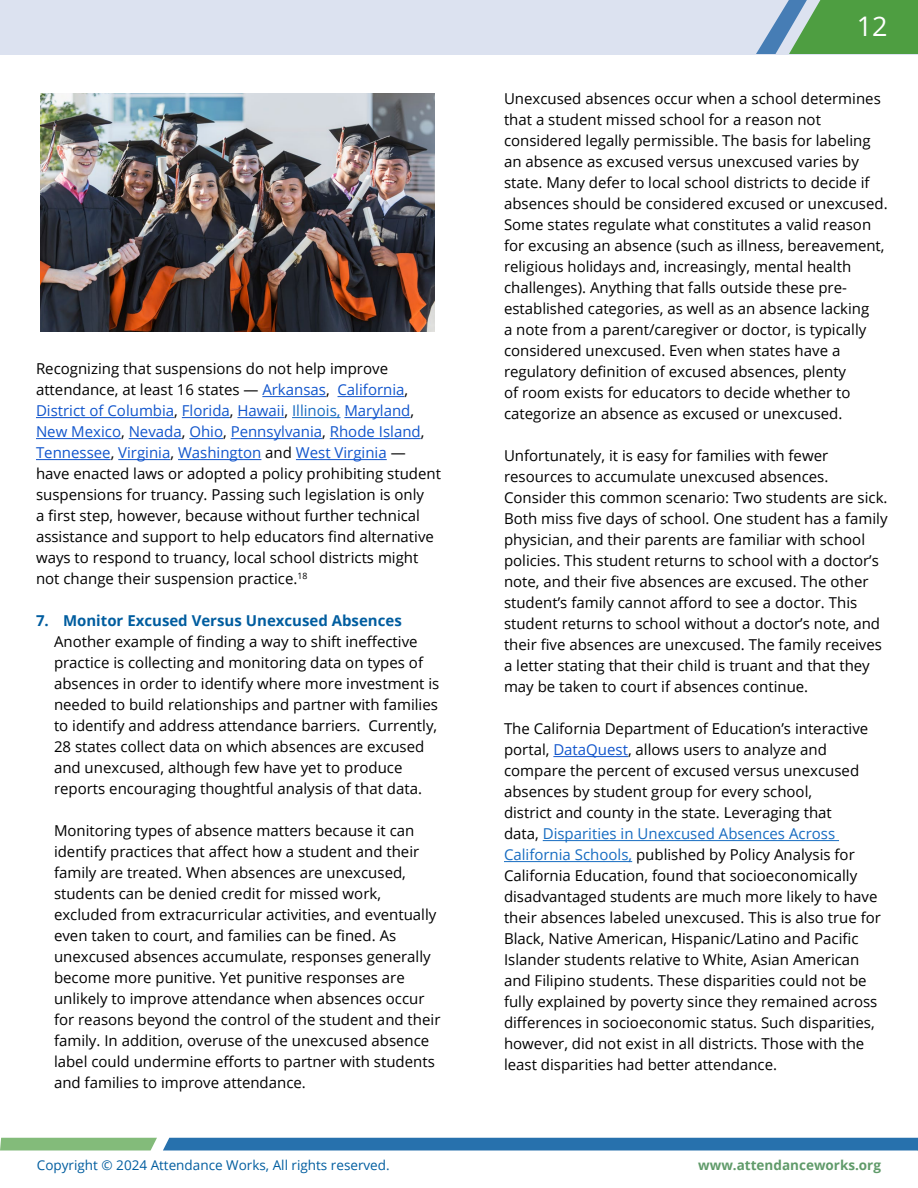
<style>
.page{position:relative;width:918px;height:1188px;background:#fff}
.page>*{position:absolute;margin:0;border:0;box-sizing:border-box;transform-origin:0 0}
.t1{font:27px "Open Sans";color:#fff}
.Normal2024{font:15px/21px "Open Sans";color:#000}
.Normal2024-2{font:700 15px "Open Sans";color:#005d9f}
.t2{font:13.5px "Open Sans";color:#005d9f}
.t3{font:700 13.5px "Open Sans";color:#609b6a}
.s1{color:#15c}
.s2{color:#176cc1}
</style>
<div class="page">
<div style="left:0;top:0;width:918px;height:55px;background:#dce2f0"></div>
<svg style="left:756px;top:0;width:162px;height:54px"></svg>
<svg style="left:0;top:1138px;width:918px;height:12px;background:#397fa5"></svg>
<hr style="left:262px;top:396px;width:64px;height:1px;background:#15c">
<hr style="left:338px;top:396px;width:67px;height:1px;background:#15c">
<hr style="left:36px;top:417px;width:138px;height:1px;background:#15c">
<hr style="left:182px;top:417px;width:48px;height:1px;background:#15c">
<hr style="left:237px;top:417px;width:47px;height:1px;background:#15c">
<hr style="left:292px;top:417px;width:49px;height:1px;background:#176cc1">
<hr style="left:344px;top:417px;width:67px;height:1px;background:#15c">
<hr style="left:36px;top:438px;width:85px;height:1px;background:#15c">
<hr style="left:129px;top:438px;width:53px;height:1px;background:#15c">
<hr style="left:189px;top:438px;width:34px;height:1px;background:#15c">
<hr style="left:231px;top:438px;width:91px;height:1px;background:#15c">
<hr style="left:330px;top:438px;width:91px;height:1px;background:#15c">
<hr style="left:36px;top:459px;width:75px;height:1px;background:#15c">
<hr style="left:118px;top:459px;width:52px;height:1px;background:#15c">
<hr style="left:178px;top:459px;width:83px;height:1px;background:#15c">
<hr style="left:296px;top:459px;width:91px;height:1px;background:#15c">
<hr style="left:553px;top:756px;width:75px;height:1px;background:#15c">
<hr style="left:543px;top:840px;width:296px;height:1px;background:#176cc1">
<hr style="left:504px;top:861px;width:128px;height:1px;background:#176cc1">
<img style="left:40px;top:93px;width:394px;height:239px">
<p class="Normal2024" style="left:36px;top:358px;width:407px">Recognizing that suspensions do not help improve attendance, at least 16 states — <span class="s1">Arkansas</span>, <span class="s1">California</span>, <span class="s1">District of Columbia</span>, <span class="s1">Florida</span>, <span class="s1">Hawaii</span>, <span class="s2">Illinois,</span> <span class="s1">Maryland</span>, <span class="s1">New Mexico</span>, <span class="s1">Nevada</span>, <span class="s1">Ohio</span>, <span class="s1">Pennsylvania</span>, <span class="s1">Rhode Island</span>, <span class="s1">Tennessee</span>, <span class="s1">Virginia</span>, <span class="s1">Washington</span> and <span class="s1">West Virginia</span> — have enacted laws or adopted a policy prohibiting student suspensions for truancy. Passing such legislation is only<br>a first step, however, because without further technical assistance and support to help educators find alternative ways to respond to truancy, local school districts might not change their suspension practice.<sup>18</sup></p>
<p class="Normal2024-2" style="left:36px;top:610px;width:367px">7. Monitor Excused Versus Unexcused Absences</p>
<p class="Normal2024" style="left:54px;top:631px;width:387px">Another example of finding a way to shift ineffective practice is collecting and monitoring data on types of absences in order to identify where more investment is needed to build relationships and partner with families to identify and address attendance barriers. Currently, 28 states collect data on which absences are excused and unexcused, although few have yet to produce reports encouraging thoughtful analysis of that data.</p>
<p class="Normal2024" style="left:54px;top:820px;width:388px">Monitoring types of absence matters because it can identify practices that affect how a student and their family are treated. When absences are unexcused, students can be denied credit for missed work, excluded from extracurricular activities, and eventually even taken to court, and families can be fined. As unexcused absences accumulate, responses generally become more punitive. Yet punitive responses are unlikely to improve attendance when absences occur for reasons beyond the control of the student and their family. In addition, overuse of the unexcused absence label could undermine efforts to partner with students and families to improve attendance.</p>
<h1 class="t1" style="left:857px;top:8px;width:32px">12</h1>
<p class="Normal2024" style="left:504px;top:88px;width:385px">Unexcused absences occur when a school determines that a student missed school for a reason not considered legally permissible. The basis for labeling an absence as excused versus unexcused varies by state. Many defer to local school districts to decide if absences should be considered excused or unexcused.<br>Some states regulate what constitutes a valid reason for excusing an absence (such as illness, bereavement, religious holidays and, increasingly, mental health challenges). Anything that falls outside these pre&shy;established categories, as well as an absence lacking<br>a note from a parent/caregiver or doctor, is typically considered unexcused. Even when states have a regulatory definition of excused absences, plenty<br>of room exists for educators to decide whether to categorize an absence as excused or unexcused.</p>
<p class="Normal2024" style="left:504px;top:445px;width:385px">Unfortunately, it is easy for families with fewer resources to accumulate unexcused absences.<br>Consider this common scenario: Two students are sick.<br>Both miss five days of school. One student has a family physician, and their parents are familiar with school policies. This student returns to school with a doctor’s note, and their five absences are excused. The other student’s family cannot afford to see a doctor. This student returns to school without a doctor’s note, and their five absences are unexcused. The family receives a letter stating that their child is truant and that they may be taken to court if absences continue.</p>
<p class="Normal2024" style="left:504px;top:718px;width:379px">The California Department of Education’s interactive portal, <span class="s1">DataQuest</span>, allows users to analyze and compare the percent of excused versus unexcused absences by student group for every school,<br>district and county in the state. Leveraging that<br>data, <span class="s2">Disparities in Unexcused Absences Across California Schools,</span> published by Policy Analysis for California Education, found that socioeconomically disadvantaged students are much more likely to have their absences labeled unexcused. This is also true for Black, Native American, Hispanic/Latino and Pacific Islander students relative to White, Asian American and Filipino students. These disparities could not be fully explained by poverty since they remained across differences in socioeconomic status. Such disparities, however, did not exist in all districts. Those with the least disparities had better attendance.</p>
<p class="t2" style="left:37px;top:1155px;width:354px">Copyright © 2024 Attendance Works, All rights reserved.</p>
<p class="t3" style="left:698px;top:1155px;width:184px">www.attendanceworks.org</p>
</div>
